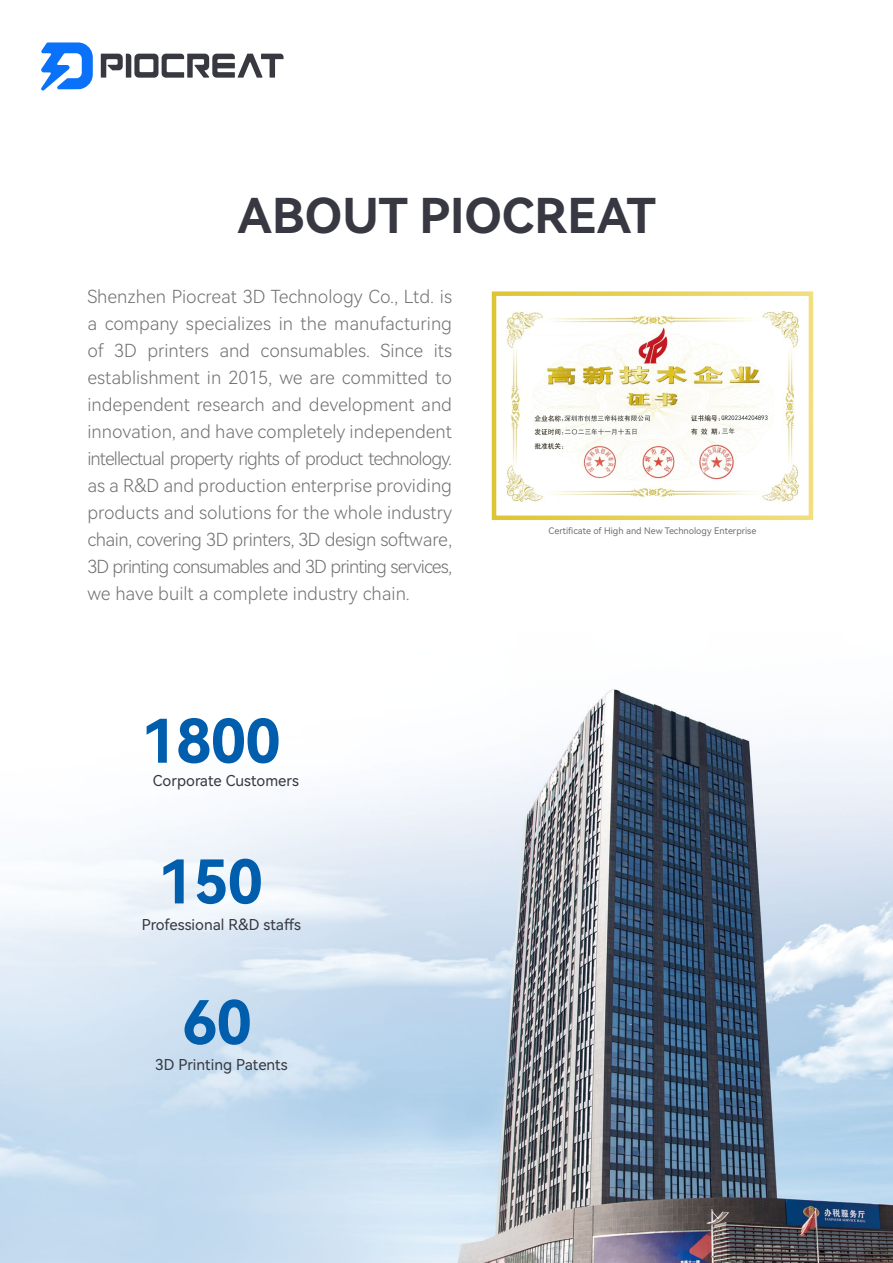
<style>
.page{position:relative;width:893px;height:1263px;background:#fff}
.page>*{position:absolute;margin:0;border:0;box-sizing:border-box;transform-origin:0 0}
.t1{font:60px "Harmony OS Sans SC Bold";letter-spacing:-.025em;color:#005eac}
.t2{font:48px "Harmony OS Sans SC Bold";color:#373841}
.t3{font:18px/27px "Harmony OS Sans SC Light";color:#717071;text-align:justify}
.t4{font:15px "Harmony OS Sans SC";color:#373841}
.t5{font:9px "Harmony OS Sans SC";color:#717071}
</style>
<div class="page">
<img style="left:0;top:53px;width:893px;height:1210px">
<svg style="left:41px;top:42px;width:52px;height:49px"></svg>
<svg style="left:101px;top:54px;width:183px;height:24px"></svg>
<img style="left:497px;top:296px;width:311px;height:219px">
<h2 class="t2" style="left:237px;top:183px;width:420px">ABOUT PIOCREAT</h2>
<p class="t3" style="left:87px;top:282px;width:366px">Shenzhen Piocreat 3D Technology Co., Ltd. is a company specializes in the manufacturing of 3D printers and consumables. Since its establishment in 2015, we are committed to independent research and development and innovation, and have completely independent intellectual property rights of product technology. as a R&amp;D and production enterprise providing products and solutions for the whole industry chain, covering 3D printers, 3D design software, 3D printing consumables and 3D printing services, we have built a complete industry chain.</p>
<h1 class="t1" style="left:141px;top:699px;width:141px">1800</h1>
<p class="t4" style="left:153px;top:770px;width:148px">Corporate Customers</p>
<h1 class="t1" style="left:158px;top:840px;width:107px">150</h1>
<p class="t4" style="left:142px;top:914px;width:161px">Professional R&amp;D staffs</p>
<h1 class="t1" style="left:182px;top:981px;width:72px">60</h1>
<p class="t4" style="left:155px;top:1054px;width:134px">3D Printing Patents</p>
<p class="t5" style="left:549px;top:524px;width:209px">Certificate of High and New Technology Enterprise</p>
</div>
